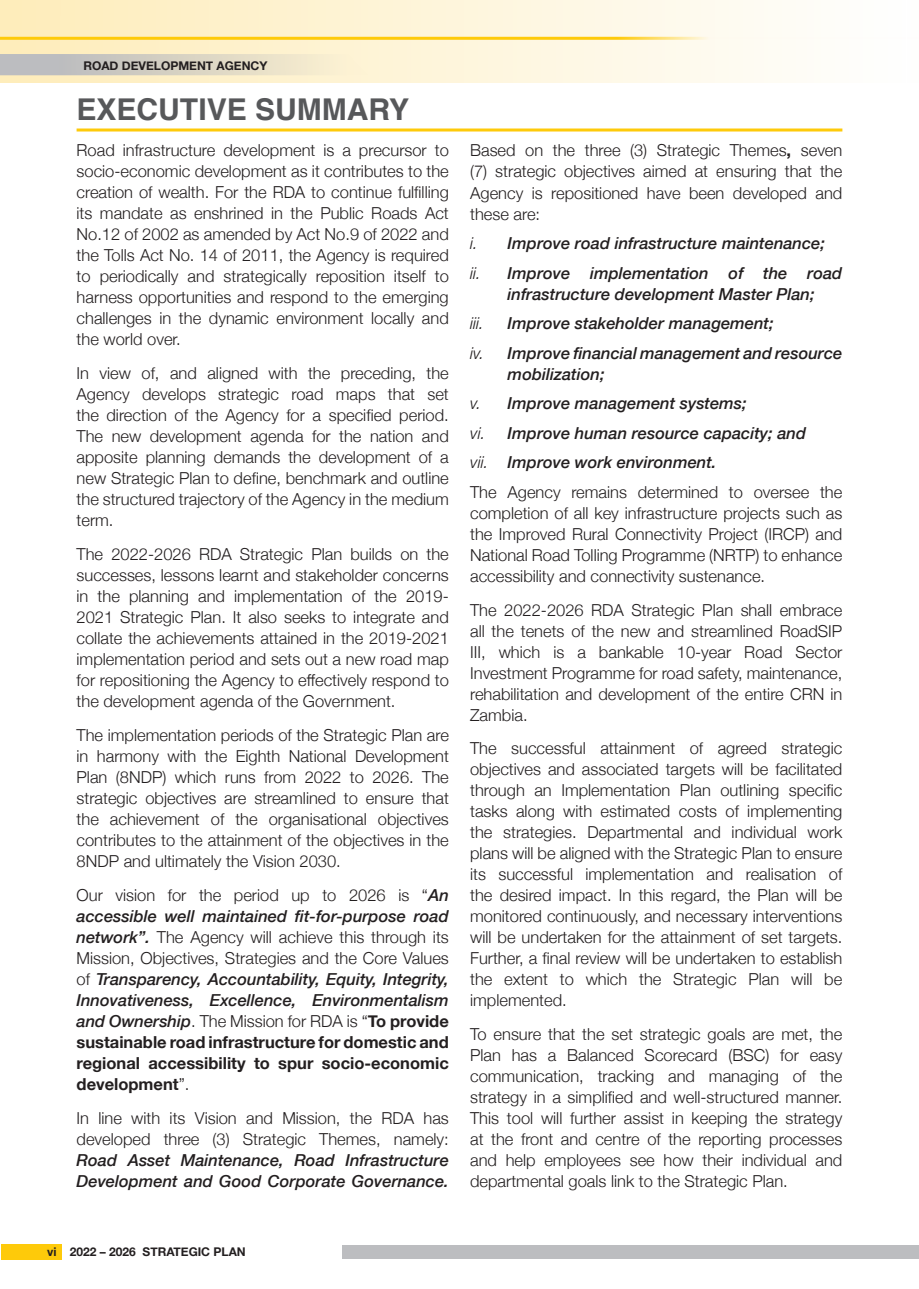
<style>
.page{position:relative;width:919px;height:1289px;background:#fff}
.page>*{position:absolute;margin:0;border:0;box-sizing:border-box;transform-origin:0 0}
.Heading_1{font:700 30px "Helvetica";color:#57585a}
.t1{font:300 16.5px/21px "Helvetica Neue";color:#231f20;text-align:justify}
.List_Paragraph{font:italic 500 16.5px/21px "Helvetica Neue";color:#231f20;text-align:justify}
.List_Paragraph-2{font:italic 300 16.5px "Helvetica Neue";color:#231f20}
.t2{font:700 12px "Helvetica Neue";color:#231f20}
.s1{font-weight:300;font-style:normal}
.s2{font-weight:700;font-style:normal}
.s3{font-weight:500;font-style:italic}
.s4{font-weight:700}
.s5{font-weight:300}
</style>
<div class="page">
<div style="left:1px;top:1244px;width:60px;height:15px;background:#feca0a"></div>
<div style="left:342px;top:1245px;width:564px;height:13px;background:#bcbdc0"></div>
<div style="left:905px;top:1245px;width:13px;height:13px;background:#bcbdc0"></div>
<div style="left:0;top:0;width:904px;height:83px;background:linear-gradient(to right,#feecb8,#fefefd)"></div>
<hr style="left:0;top:37px;width:906px;height:3px;background:#feca0a">
<svg style="left:0;top:54px;width:370px;height:21px;background:#d9d4c5"></svg>
<hr style="left:77px;top:128px;width:765px;height:3px;background:#feca0a">
<p class="t2" style="left:83px;top:56px;width:186px">ROAD DEVELOPMENT AGENCY</p>
<p class="Heading_1" style="left:77px;top:86px;width:334px">EXECUTIVE SUMMARY</p>
<p class="t1" style="left:77px;top:139px;width:374px">Road infrastructure development is a precursor to socio-economic development as it contributes to the creation of wealth. For the RDA to continue fulfilling its mandate as enshrined in the Public Roads Act No.12 of 2002 as amended by Act No.9 of 2022 and the Tolls Act No. 14 of 2011, the Agency is required to periodically and strategically reposition itself to harness opportunities and respond to the emerging challenges in the dynamic environment locally and the world over.</p>
<p class="t1" style="left:77px;top:361px;width:374px">In view of, and aligned with the preceding, the Agency develops strategic road maps that set the direction of the Agency for a specified period.<br>The new development agenda for the nation and apposite planning demands the development of a new Strategic Plan to define, benchmark and outline the structured trajectory of the Agency in the medium term.</p>
<p class="t1" style="left:77px;top:542px;width:374px">The 2022-2026 RDA Strategic Plan builds on the successes, lessons learnt and stakeholder concerns in the planning and implementation of the 2019- 2021 Strategic Plan. It also seeks to integrate and collate the achievements attained in the 2019-2021 implementation period and sets out a new road map for repositioning the Agency to effectively respond to the development agenda of the Government.</p>
<p class="t1" style="left:77px;top:723px;width:374px">The implementation periods of the Strategic Plan are in harmony with the Eighth National Development Plan (8NDP) which runs from 2022 to 2026. The strategic objectives are streamlined to ensure that the achievement of the organisational objectives contributes to the attainment of the objectives in the 8NDP and ultimately the Vision 2030.</p>
<p class="List_Paragraph" style="left:77px;top:883px;width:374px"><span class="s1">Our vision for the period up to 2026 is “</span>An accessible well maintained fit-for-purpose road network”. <span class="s1">The Agency will achieve this through its Mission, Objectives, Strategies and the Core Values of</span> Transparency, Accountability, Equity, Integrity, Innovativeness, Excellence, Environmentalism and Ownership<span class="s1">. The Mission for RDA is “</span><span class="s2">To provide sustainable road infrastructure for domestic and regional accessibility to spur socio-economic development</span><span class="s1">”.</span></p>
<p class="t1" style="left:77px;top:1105px;width:374px">In line with its Vision and Mission, the RDA has developed three (3) Strategic Themes, namely:<br><span class="s3">Road Asset Maintenance, Road Infrastructure Development and Good Corporate Governance.</span></p>
<p class="t1" style="left:470px;top:139px;width:374px">Based on the three (3) Strategic Themes<span class="s4">,</span> seven (7) strategic objectives aimed at ensuring that the Agency is repositioned have been developed and these are:</p>
<p class="List_Paragraph" style="left:470px;top:231px;width:356px"><span class="s5">i.</span> Improve road infrastructure maintenance;</p>
<p class="List_Paragraph" style="left:470px;top:261px;width:374px;text-align:center"><span class="s5">ii.</span> Improve implementation of the road infrastructure development Master Plan;</p>
<p class="List_Paragraph-2" style="left:470px;top:310px;width:15px">iii.</p>
<p class="List_Paragraph" style="left:507px;top:311px;width:267px">Improve stakeholder management;</p>
<p class="List_Paragraph" style="left:507px;top:341px;width:336px;text-indent:-38px"><span class="s5">iv.</span> Improve financial management and resource mobilization;</p>
<p class="List_Paragraph" style="left:470px;top:391px;width:278px"><span class="s5">v.</span> Improve management systems;</p>
<p class="List_Paragraph" style="left:470px;top:421px;width:337px"><span class="s5">vi.</span> Improve human resource capacity; and</p>
<p class="List_Paragraph" style="left:470px;top:450px;width:248px"><span class="s5">vii.</span> Improve work environment.</p>
<p class="t1" style="left:470px;top:480px;width:374px">The Agency remains determined to oversee the completion of all key infrastructure projects such as the Improved Rural Connectivity Project (IRCP) and National Road Tolling Programme (NRTP) to enhance accessibility and connectivity sustenance.</p>
<p class="t1" style="left:470px;top:598px;width:374px">The 2022-2026 RDA Strategic Plan shall embrace all the tenets of the new and streamlined RoadSIP III, which is a bankable 10-year Road Sector Investment Programme for road safety, maintenance, rehabilitation and development of the entire CRN in Zambia.</p>
<p class="t1" style="left:470px;top:736px;width:374px">The successful attainment of agreed strategic objectives and associated targets will be facilitated through an Implementation Plan outlining specific tasks along with estimated costs of implementing the strategies. Departmental and individual work plans will be aligned with the Strategic Plan to ensure its successful implementation and realisation of the desired impact. In this regard, the Plan will be monitored continuously, and necessary interventions will be undertaken for the attainment of set targets.<br>Further, a final review will be undertaken to establish the extent to which the Strategic Plan will be implemented.</p>
<p class="t1" style="left:470px;top:1022px;width:374px">To ensure that the set strategic goals are met, the Plan has a Balanced Scorecard (BSC) for easy communication, tracking and managing of the strategy in a simplified and well-structured manner.<br>This tool will further assist in keeping the strategy at the front and centre of the reporting processes and help employees see how their individual and departmental goals link to the Strategic Plan.</p>
<p class="t2" style="left:47px;top:1242px;width:200px">vi 2022 – 2026 STRATEGIC PLAN</p>
</div>
